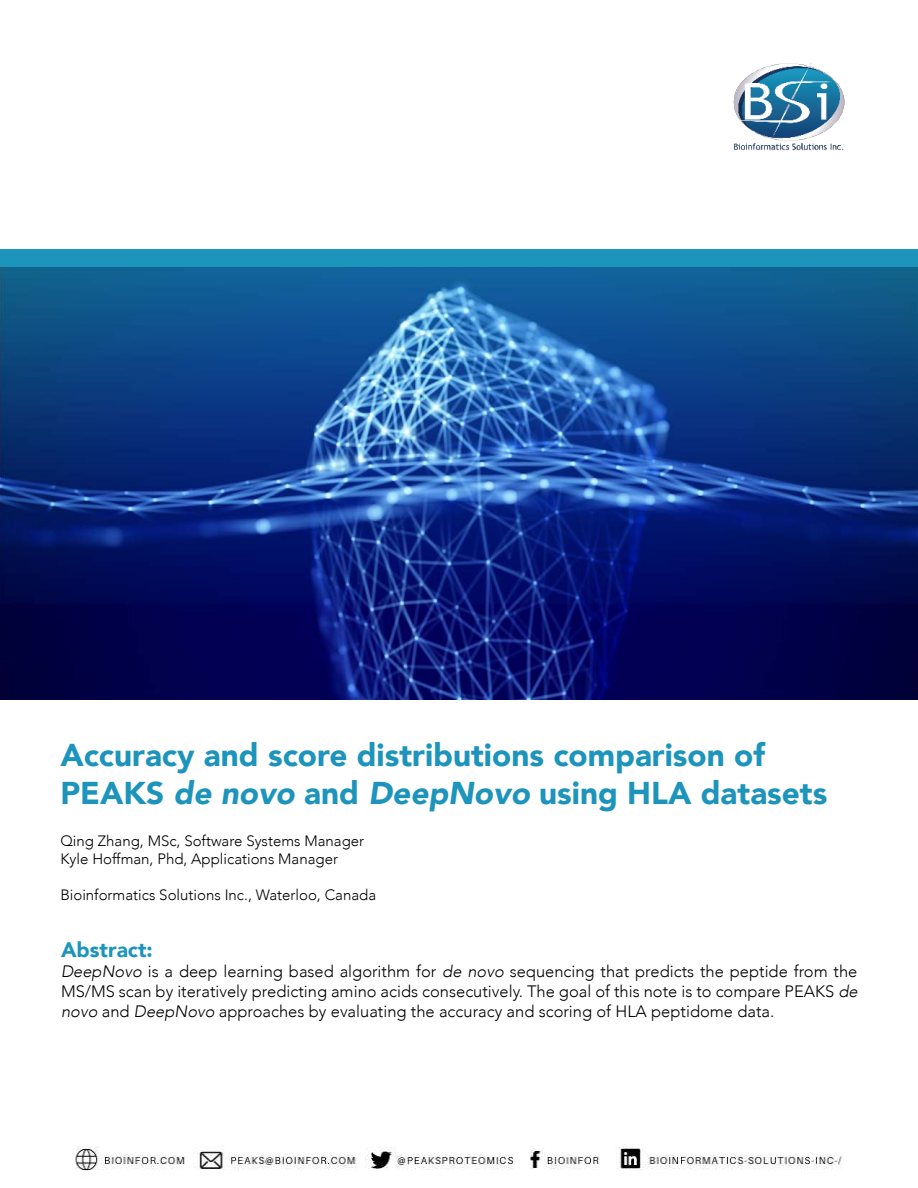
<style>
.page{position:relative;width:918px;height:1188px;background:#fff}
.page>*{position:absolute;margin:0;border:0;box-sizing:border-box;transform-origin:0 0}
.t1{font:900 31.5px/37.8px "Avenir";color:#1d94bb}
.t2{font:900 21px "Avenir LT";color:#1d94bb}
.t3{font:300 16.5px/19.8px "Avenir";color:#000;text-align:justify}
.t4{font:300 15px/18px "Avenir";color:#000}
.s1{font-style:italic}
</style>
<div class="page">
<img style="left:733px;top:63px;width:112px;height:88px">
<img style="left:0;top:268px;width:918px;height:432px">
<img style="left:75px;top:1146px;width:767px;height:25px">
<div style="left:0;top:250px;width:918px;height:17px;background:#1d94bb"></div>
<h1 class="t1" style="left:60px;top:739px;width:768px">Accuracy and score distributions comparison of<br>PEAKS <span class="s1">de novo</span> and <span class="s1">DeepNovo</span> using HLA datasets</h1>
<p class="t4" style="left:60px;top:833px;width:305px">Qing Zhang, MSc, Software Systems Manager<br>Kyle Hoffman, Phd, Applications Manager</p>
<p class="t4" style="left:60px;top:887px;width:317px">Bioinformatics Solutions Inc., Waterloo, Canada</p>
<p class="t2" style="left:61px;top:938px;width:93px">Abstract:</p>
<p class="t3" style="left:61px;top:963px;width:798px"><span class="s1">DeepNovo</span> is a deep learning based algorithm for <span class="s1">de novo</span> sequencing that predicts the peptide from the MS/MS scan by iteratively predicting amino acids consecutively. The goal of this note is to compare PEAKS <span class="s1">de novo</span> and <span class="s1">DeepNovo</span> approaches by evaluating the accuracy and scoring of HLA peptidome data.</p>
</div>
